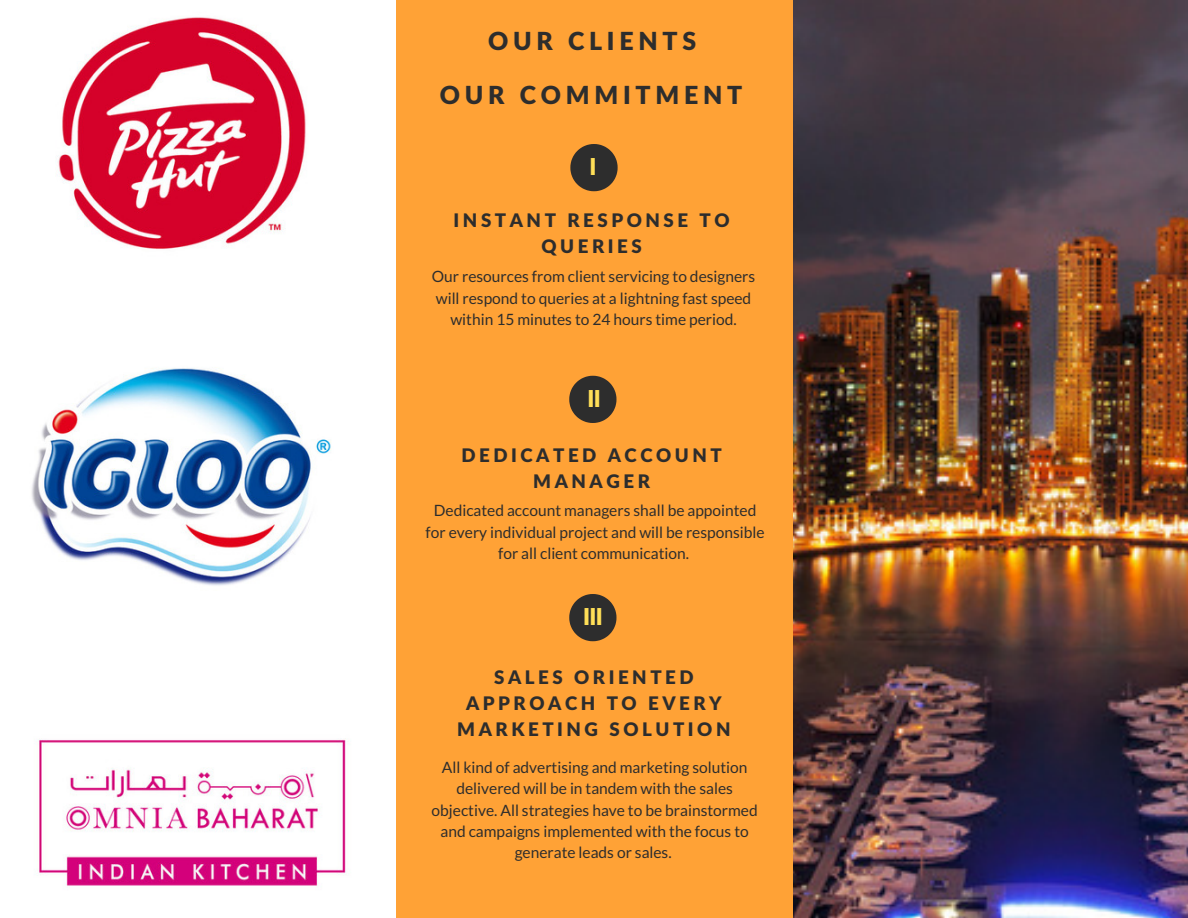
<style>
.page{position:relative;width:1188px;height:918px;background:#ffa236}
.page>*{position:absolute;margin:0;border:0;box-sizing:border-box;transform-origin:0 0}
.t1{font:900 24.9px "Lato";letter-spacing:.19em;color:#2d2d2d}
.t2{font:700 20.55px "League Spartan";color:#ffdf58}
.t3{font:900 18.75px/25.8px "Lato";letter-spacing:.19em;color:#2d2d2d;text-align:center}
.t4{font:15.6px/21.3px "Lato";color:#2d2d2d;text-align:center}
</style>
<div class="page">
<img style="left:793px;top:0;width:395px;height:918px">
<img style="left:0;top:0;width:396px;height:918px">
<svg style="left:570px;top:144px;width:48px;height:47px"></svg>
<svg style="left:569px;top:376px;width:47px;height:47px"></svg>
<svg style="left:569px;top:594px;width:47px;height:47px"></svg>
<h1 class="t1" style="left:488px;top:25px;width:209px">OUR CLIENTS</h1>
<h1 class="t1" style="left:440px;top:79px;width:304px">OUR COMMITMENT</h1>
<h2 class="t2" style="left:590px;top:157px;width:8px">I</h2>
<p class="t3" style="left:454px;top:207px;width:278px">INSTANT RESPONSE TO<br>QUERIES</p>
<p class="t4" style="left:432px;top:266px;width:325px">Our resources from client servicing to designers will respond to queries at a lightning fast speed within 15 minutes to 24 hours time period.</p>
<h2 class="t2" style="left:588px;top:388px;width:14px">II</h2>
<p class="t3" style="left:461px;top:442px;width:262px">DEDICATED ACCOUNT<br>MANAGER</p>
<p class="t4" style="left:426px;top:500px;width:340px">Dedicated account managers shall be appointed for every individual project and will be responsible for all client communication.</p>
<h2 class="t2" style="left:584px;top:607px;width:20px">III</h2>
<p class="t3" style="left:457px;top:664px;width:275px">SALES ORIENTED<br>APPROACH TO EVERY<br>MARKETING SOLUTION</p>
<p class="t4" style="left:432px;top:756px;width:328px">All kind of advertising and marketing solution delivered will be in tandem with the sales objective. All strategies have to be brainstormed and campaigns implemented with the focus to generate leads or sales.</p>
</div>
